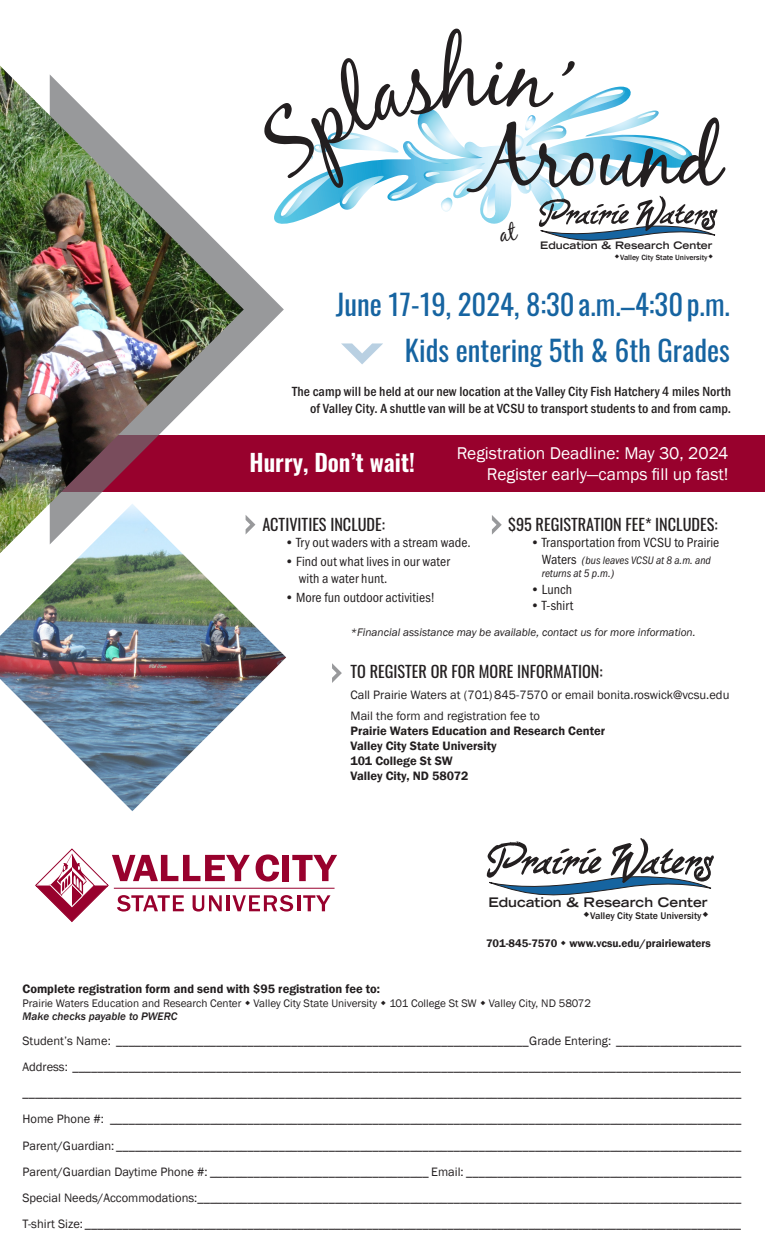
<style>
.page{position:relative;width:765px;height:1260px;background:#fff}
.page>*{position:absolute;margin:0;border:0;box-sizing:border-box;transform-origin:0 0}
.t1{font:83.25px "Black Jack";color:#231f20}
.t2{font:28.75px "Oswald";color:#1664a1}
.t3{font:600 23.62px "Oswald";color:#fff}
.t4{font:17.5px/21px "Franklin Gothic";color:#fff;text-align:right}
.t5{font:16.25px "Oswald";color:#231f20}
.t6{font:13.75px/16.5px "Franklin Gothic URW Cond";letter-spacing:.005em;color:#231f20}
.t7{font:500 13.75px/16.5px "Franklin Gothic URW Cond";letter-spacing:.005em;color:#231f20;text-align:right}
.t8{font:700 expanded 13.12px "Trade Gothic LT Std";color:#231f20}
.t9{font:12.5px "Franklin Gothic";color:#231f20}
.t10{font:600 12.5px/15px "Franklin Gothic";color:#231f20}
.t11{font:11.25px "Franklin Gothic";color:#231f20}
.t12{font:italic 11.25px "Franklin Gothic";color:#231f20}
.t13{font:11.25px/13.5px "Franklin Gothic URW Con Boo Ita";letter-spacing:.005em;color:#231f20}
.t14{font:600 11.25px "Franklin Gothic";color:#231f20}
.t15{font:italic 500 11.25px "Franklin Gothic";color:#231f20}
.t16{font:700 expanded 10.25px "Trade Gothic LT Std";color:#231f20}
.t17{font:500 9.88px "Franklin Gothic";color:#231f20}
.t18{font:500 7.75px "Franklin Gothic";color:#231f20}
.s1{font-family:"Franklin Gothic URW Cond";font-size:13.75px}
.s2{font-weight:400}
</style>
<div class="page">
<div style="left:22px;top:435px;width:743px;height:56px;background:#98012d"></div>
<svg style="left:244px;top:269px;width:40px;height:223px"></svg>
<svg style="left:492px;top:515px;width:10px;height:20px"></svg>
<svg style="left:332px;top:663px;width:10px;height:20px"></svg>
<img style="left:0;top:66px;width:244px;height:438px">
<img style="left:0;top:504px;width:286px;height:307px">
<svg style="left:487px;top:838px;width:227px;height:58px"></svg>
<svg style="left:35px;top:848px;width:302px;height:74px"></svg>
<hr style="left:114px;top:888px;width:221px;height:1px;background:#98012d">
<svg style="left:341px;top:343px;width:42px;height:21px"></svg>
<svg style="left:274px;top:86px;width:444px;height:155px"></svg>
<p class="t1" style="left:476px;top:107px;width:246px">Around</p>
<p class="t16" style="left:540px;top:239px;width:174px">Education &amp; Research Center</p>
<p class="t18" style="left:620px;top:252px;width:89px">Valley City State University</p>
<p class="t2" style="left:336px;top:279px;width:396px">June 17-19, 2024, 8:30a.m.–4:30p.m.</p>
<p class="t2" style="left:405px;top:325px;width:327px">Kids entering 5th &amp; 6th Grades</p>
<p class="t7" style="left:292px;top:383px;width:441px">The camp will be held at our new location at the Valley City Fish Hatchery 4 miles North of Valley City. A shuttle van will be at VCSU to transport students to and from camp.</p>
<p class="t3" style="left:250px;top:450px;width:167px">Hurry, Don’t wait!</p>
<p class="t4" style="left:457px;top:443px;width:273px">Registration Deadline: May 30, 2024<br>Register early—camps fill up fast!</p>
<p class="t5" style="left:262px;top:510px;width:124px">ACTIVITIES INCLUDE:</p>
<p class="t6" style="left:285px;top:533px;width:188px">•Try out waders with a stream wade.</p>
<p class="t6" style="left:299px;top:553px;width:153px;text-indent:-14px">•Find out what lives in our water with a water hunt.</p>
<p class="t6" style="left:285px;top:588px;width:152px">•More fun outdoor activities!</p>
<p class="t5" style="left:508px;top:510px;width:211px">$95 REGISTRATION FEE* INCLUDES:</p>
<p class="t6" style="left:531px;top:533px;width:190px">•Transportation from VCSU to Prairie</p>
<p class="t13" style="left:542px;top:553px;width:171px"><span class="s1">Waters</span> (bus leaves VCSU at 8 a.m. and returns at 5 p.m.)</p>
<p class="t6" style="left:531px;top:580px;width:43px">•Lunch</p>
<p class="t6" style="left:531px;top:596px;width:44px">•T-shirt</p>
<p class="t12" style="left:351px;top:625px;width:346px">*Financial assistance may be available, contact us for more information.</p>
<p class="t5" style="left:351px;top:657px;width:254px">TO REGISTER OR FOR MORE INFORMATION:</p>
<p class="t9" style="left:351px;top:687px;width:380px">Call Prairie Waters at (701)845-7570 or email bonita.roswick@vcsu.edu</p>
<p class="t10" style="left:351px;top:708px;width:256px"><span class="s2">Mail the form and registration fee to<br></span>Prairie Waters Education and Research Center<br>Valley City State University</p>
<p class="t10" style="left:351px;top:753px;width:119px">101 College St SW<br>Valley City, ND 58072</p>
<p class="t8" style="left:489px;top:893px;width:221px">Education &amp; Research Center</p>
<p class="t17" style="left:590px;top:910px;width:113px">Valley City State University</p>
<p class="t14" style="left:486px;top:936px;width:226px">701-845-7570 www.vcsu.edu/prairiewaters</p>
<p class="t10" style="left:22px;top:982px;width:359px">Complete registration form and send with $95 registration fee to:</p>
<p class="t11" style="left:22px;top:996px;width:570px">Prairie Waters Education and Research Center Valley City State University 101 College St SW Valley City, ND 58072</p>
<p class="t15" style="left:22px;top:1009px;width:156px">Make checks payable to PWERC</p>
<p class="t9" style="left:22px;top:1033px;width:720px">Student’s Name: __________________________________________________________________Grade Entering: ____________________</p>
<p class="t9" style="left:22px;top:1059px;width:720px">Address: ___________________________________________________________________________________________________________</p>
<p class="t9" style="left:22px;top:1085px;width:720px">___________________________________________________________________________________________________________________</p>
<p class="t9" style="left:22px;top:1111px;width:720px">Home Phone #: _____________________________________________________________________________________________________</p>
<p class="t9" style="left:22px;top:1138px;width:720px">Parent/Guardian: ____________________________________________________________________________________________________</p>
<p class="t9" style="left:22px;top:1164px;width:720px">Parent/Guardian Daytime Phone #: ___________________________________ Email: ____________________________________________</p>
<p class="t9" style="left:22px;top:1190px;width:720px">Special Needs/Accommodations:_______________________________________________________________________________________</p>
<p class="t9" style="left:22px;top:1216px;width:720px">T-shirt Size: _________________________________________________________________________________________________________</p>
</div>
